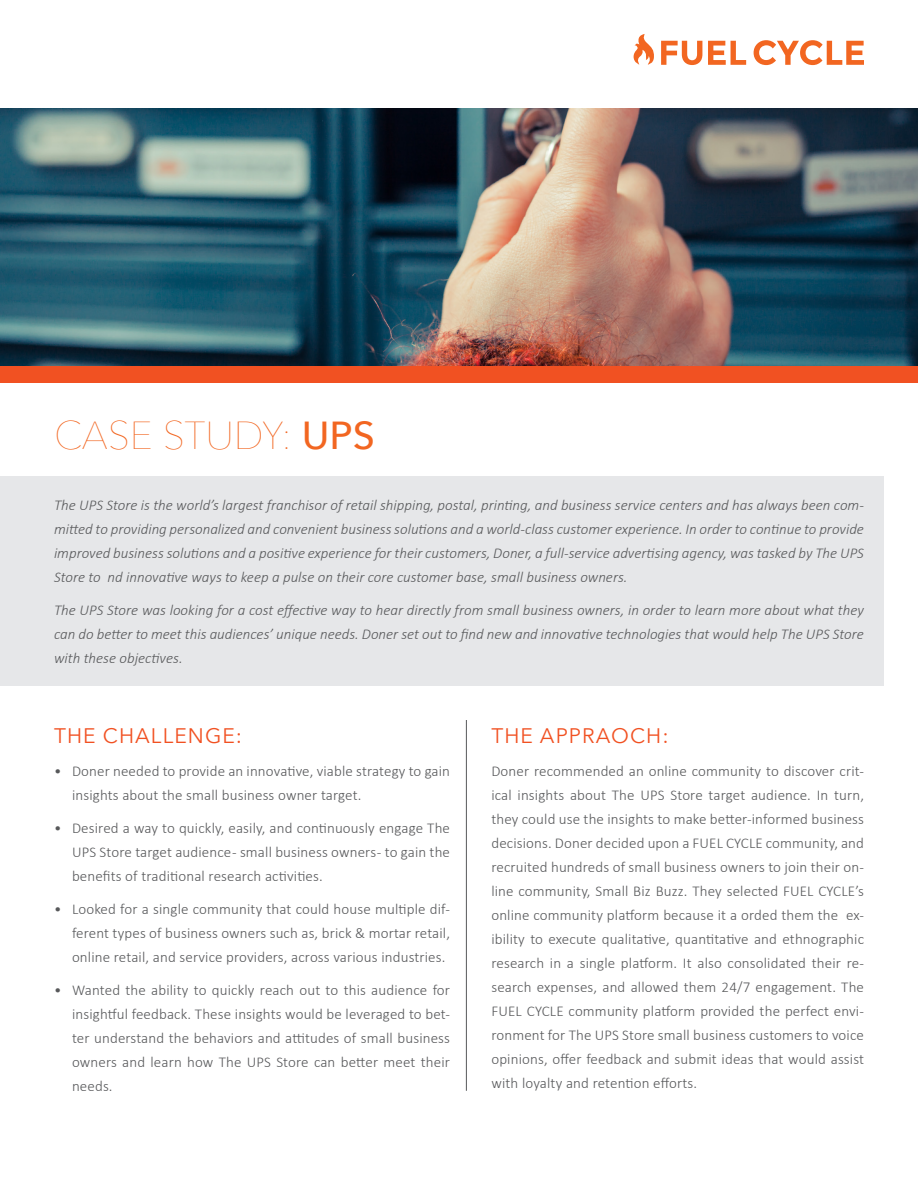
<style>
.page{position:relative;width:918px;height:1188px;background:#fff}
.page>*{position:absolute;margin:0;border:0;box-sizing:border-box;transform-origin:0 0}
.Paragraph_Style_2{font:200 39px "Avenir Next";color:#f26621}
.t1{font:21px "Avenir Next";letter-spacing:.05em;color:#f15122}
.t2{font:300 15px/24px "Calibri";letter-spacing:.01em;color:#57585a;text-align:justify}
.t3{font:italic 300 15px/24px "Calibri";color:#57585a;text-align:justify}
.s1{font-weight:500}
</style>
<div class="page">
<div style="left:0;top:365px;width:918px;height:18px;background:#f15122"></div>
<svg style="left:634px;top:34px;width:20px;height:31px"></svg>
<svg style="left:661px;top:41px;width:41px;height:24px"></svg>
<svg style="left:708px;top:41px;width:38px;height:24px"></svg>
<svg style="left:754px;top:40px;width:110px;height:25px"></svg>
<img style="left:0;top:108px;width:918px;height:257px">
<div style="left:0;top:476px;width:884px;height:210px;background:#e6e7e9"></div>
<hr style="left:466px;top:720px;width:1px;height:371px;background:#57585a">
<p class="Paragraph_Style_2" style="left:54px;top:402px;width:323px">CASE STUDY: <span class="s1">UPS</span></p>
<p class="t3" style="left:54px;top:493px;width:812px">The UPS Store is the world’s largest franchisor of retail shipping, postal, printing, and business service centers and has always been com&shy;mitted to providing personalized and convenient business solutions and a world-class customer experience. In order to continue to provide improved business solutions and a positive experience for their customers, Doner, a full-service advertising agency, was tasked by The UPS Store to nd innovative ways to keep a pulse on their core customer base, small business owners.</p>
<p class="t3" style="left:54px;top:598px;width:812px">The UPS Store was looking for a cost effective way to hear directly from small business owners, in order to learn more about what they can do better to meet this audiences’ unique needs. Doner set out to find new and innovative technologies that would help The UPS Store with these objectives.</p>
<p class="t1" style="left:54px;top:718px;width:190px">THE CHALLENGE:</p>
<p class="t2" style="left:72px;top:759px;width:380px;text-indent:-18px">• Doner needed to provide an innovative, viable strategy to gain insights about the small business owner target.</p>
<p class="t2" style="left:72px;top:816px;width:380px;text-indent:-18px">• Desired a way to quickly, easily, and continuously engage The UPS Store target audience - small business owners - to gain the benefits of traditional research activities.</p>
<p class="t2" style="left:72px;top:897px;width:380px;text-indent:-18px">• Looked for a single community that could house multiple dif&shy;ferent types of business owners such as, brick &amp; mortar retail, online retail, and service providers, across various industries.</p>
<p class="t2" style="left:72px;top:978px;width:380px;text-indent:-18px">• Wanted the ability to quickly reach out to this audience for insightful feedback. These insights would be leveraged to bet&shy;ter understand the behaviors and attitudes of small business owners and learn how The UPS Store can better meet their needs.</p>
<p class="t1" style="left:491px;top:718px;width:179px">THE APPRAOCH:</p>
<p class="t2" style="left:491px;top:759px;width:374px">Doner recommended an online community to discover crit&shy;ical insights about The UPS Store target audience. In turn, they could use the insights to make better-informed business decisions. Doner decided upon a FUEL CYCLE community, and recruited hundreds of small business owners to join their on&shy;line community, Small Biz Buzz. They selected FUEL CYCLE’s online community platform because it a orded them the ex&shy;ibility to execute qualitative, quantitative and ethnographic research in a single platform. It also consolidated their re&shy;search expenses, and allowed them 24/7 engagement. The FUEL CYCLE community platform provided the perfect envi&shy;ronment for The UPS Store small business customers to voice opinions, offer feedback and submit ideas that would assist with loyalty and retention efforts.</p>
</div>
